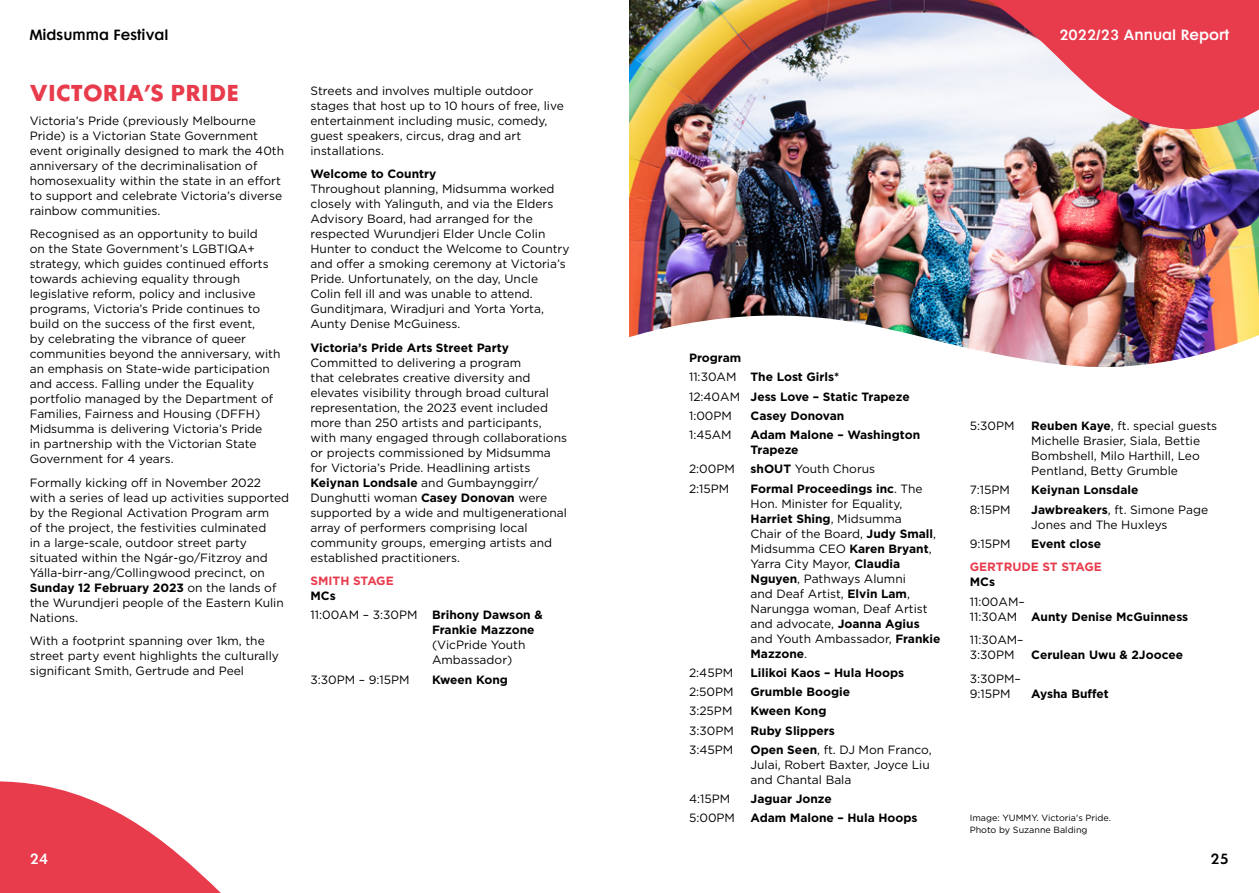
<style>
.page{position:relative;width:1259px;height:893px;background:#fff}
.page>*{position:absolute;margin:0;border:0;box-sizing:border-box;transform-origin:0 0}
.t1{font:21px "Futura Maxi CG Bold";letter-spacing:.015em;color:#e83c4d}
.t2{font:13.5px "Futura Maxi CG Demi";color:#fff}
.t3{font:13.5px "Futura Maxi CG Demi";color:#000}
.t4{font:12px/15px "Gotham";color:#000}
.t5{font:700 12px/19.2px "Gotham";color:#000}
.t6{font:700 12px "Gotham";color:#e83c4d}
.t7{font:9px/12px "Gotham";color:#000}
.s1{font-weight:700}
.s2{font-weight:400}
</style>
<div class="page">
<img style="left:629px;top:0;width:630px;height:295px">
<img style="left:629px;top:295px;width:630px;height:72px">
<svg style="left:0;top:781px;width:221px;height:112px;fill:#e83c4d"></svg>
<svg style="left:918px;top:0;width:341px;height:129px"></svg>
<p class="t3" style="left:30px;top:27px;width:140px">Midsumma Festival</p>
<p class="t2" style="left:1059px;top:27px;width:171px">2022/23 Annual Report</p>
<h1 class="t1" style="left:30px;top:79px;width:211px">VICTORIA’S PRIDE</h1>
<p class="t4" style="left:30px;top:113px;width:256px">Victoria’s Pride (previously Melbourne Pride) is a Victorian State Government event originally designed to mark the 40th anniversary of the decriminalisation of homosexuality within the state in an effort to support and celebrate Victoria’s diverse rainbow communities.</p>
<p class="t4" style="left:30px;top:226px;width:252px">Recognised as an opportunity to build<br>on the State Government’s LGBTIQA+ strategy, which guides continued efforts towards achieving equality through legislative reform, policy and inclusive programs, Victoria’s Pride continues to build on the success of the first event,<br>by celebrating the vibrance of queer communities beyond the anniversary, with an emphasis on State-wide participation and access. Falling under the Equality portfolio managed by the Department of Families, Fairness and Housing (DFFH)<br>Midsumma is delivering Victoria’s Pride<br>in partnership with the Victorian State Government for 4 years.</p>
<p class="t4" style="left:30px;top:475px;width:261px">Formally kicking off in November 2022 with a series of lead up activities supported by the Regional Activation Program arm<br>of the project, the festivities culminated<br>in a large-scale, outdoor street party situated within the Ngár-go/Fitzroy and Yálla-birr-ang/Collingwood precinct, on <span class="s1">Sunday 12 February 2023</span> on the lands of the Wurundjeri people of the Eastern Kulin Nations.</p>
<p class="t4" style="left:30px;top:633px;width:251px">With a footprint spanning over 1km, the street party event highlights the culturally significant Smith, Gertrude and Peel</p>
<p class="t4" style="left:310px;top:83px;width:255px">Streets and involves multiple outdoor stages that host up to 10 hours of free, live entertainment including music, comedy, guest speakers, circus, drag and art installations.</p>
<p class="t5" style="left:310px;top:164px;width:127px">Welcome to Country</p>
<p class="t4" style="left:310px;top:181px;width:260px">Throughout planning, Midsumma worked closely with Yalinguth, and via the Elders Advisory Board, had arranged for the respected Wurundjeri Elder Uncle Colin Hunter to conduct the Welcome to Country and offer a smoking ceremony at Victoria’s Pride. Unfortunately, on the day, Uncle Colin fell ill and was unable to attend.<br>Gunditjmara, Wiradjuri and Yorta Yorta, Aunty Denise McGuiness.</p>
<p class="t5" style="left:310px;top:338px;width:200px">Victoria’s Pride Arts Street Party</p>
<p class="t4" style="left:310px;top:355px;width:258px">Committed to delivering a program<br>that celebrates creative diversity and elevates visibility through broad cultural representation, the 2023 event included more than 250 artists and participants, with many engaged through collaborations or projects commissioned by Midsumma for Victoria’s Pride. Headlining artists <span class="s1">Keiynan Londsale</span> and Gumbaynggirr/ Dunghutti woman <span class="s1">Casey Donovan</span> were supported by a wide and multigenerational array of performers comprising local community groups, emerging artists and established practitioners.</p>
<p class="t6" style="left:310px;top:573px;width:85px">SMITH STAGE</p>
<p class="t5" style="left:310px;top:586px;width:234px">MCs<br><span class="s2">11:00AM – 3:30PM</span> Brihony Dawson &amp;</p>
<p class="t5" style="left:432px;top:621px;width:104px">Frankie Mazzone</p>
<p class="t4" style="left:432px;top:637px;width:95px">(VicPride Youth<br>Ambassador)</p>
<p class="t4" style="left:310px;top:672px;width:101px">3:30PM – 9:15PM</p>
<p class="t5" style="left:432px;top:670px;width:77px">Kween Kong</p>
<p class="t5" style="left:689px;top:348px;width:222px">Program<br><span class="s2">11:30AM</span> The Lost Girls*<br><span class="s2">12:40AM</span> Jess Love – Static Trapeze<br><span class="s2">1:00PM</span></p>
<p class="t5" style="left:750px;top:406px;width:95px">Casey Donovan</p>
<p class="t4" style="left:689px;top:427px;width:44px">1:45AM</p>
<p class="t5" style="left:750px;top:427px;width:171px;line-height:15px">Adam Malone – Washington<br>Trapeze</p>
<p class="t4" style="left:689px;top:461px;width:47px">2:00PM</p>
<p class="t4" style="left:750px;top:461px;width:126px"><span class="s1">shOUT</span> Youth Chorus</p>
<p class="t4" style="left:689px;top:480px;width:42px">2:15PM</p>
<p class="t4" style="left:750px;top:480px;width:192px"><span class="s1">Formal Proceedings inc</span>. The<br>Hon. Minister for Equality,<br><span class="s1">Harriet Shing</span>, Midsumma<br>Chair of the Board, <span class="s1">Judy Small</span>,<br>Midsumma CEO <span class="s1">Karen Bryant</span>,<br>Yarra City Mayor, <span class="s1">Claudia<br>Nguyen</span>, Pathways Alumni<br>and Deaf Artist, <span class="s1">Elvin Lam</span>,<br>Narungga woman, Deaf Artist and advocate, <span class="s1">Joanna Agius </span>and Youth Ambassador, <span class="s1">Frankie<br>Mazzone</span>.</p>
<p class="t4" style="left:689px;top:665px;width:46px">2:45PM</p>
<p class="t5" style="left:750px;top:663px;width:155px">Lilikoi Kaos – Hula Hoops</p>
<p class="t4" style="left:689px;top:684px;width:46px">2:50PM</p>
<p class="t5" style="left:750px;top:682px;width:101px">Grumble Boogie</p>
<p class="t4" style="left:689px;top:703px;width:45px">3:25PM</p>
<p class="t5" style="left:750px;top:701px;width:77px">Kween Kong</p>
<p class="t4" style="left:689px;top:722px;width:46px">3:30PM</p>
<p class="t5" style="left:750px;top:721px;width:86px">Ruby Slippers</p>
<p class="t4" style="left:689px;top:742px;width:46px">3:45PM</p>
<p class="t4" style="left:750px;top:742px;width:183px"><span class="s1">Open Seen</span>, ft. DJ Mon Franco,<br>Julai, Robert Baxter, Joyce Liu and Chantal Bala</p>
<p class="t4" style="left:689px;top:791px;width:43px">4:15PM</p>
<p class="t5" style="left:750px;top:789px;width:83px">Jaguar Jonze</p>
<p class="t4" style="left:689px;top:810px;width:47px">5:00PM</p>
<p class="t5" style="left:750px;top:808px;width:168px">Adam Malone – Hula Hoops</p>
<p class="t4" style="left:969px;top:418px;width:46px">5:30PM</p>
<p class="t4" style="left:1031px;top:418px;width:187px"><span class="s1">Reuben Kaye</span>, ft. special guests<br>Michelle Brasier, Siala, Bettie<br>Bombshell, Milo Harthill, Leo<br>Pentland, Betty Grumble</p>
<p class="t4" style="left:969px;top:482px;width:42px">7:15PM</p>
<p class="t5" style="left:1031px;top:480px;width:109px">Keiynan Lonsdale</p>
<p class="t4" style="left:969px;top:502px;width:42px">8:15PM</p>
<p class="t4" style="left:1031px;top:502px;width:178px"><span class="s1">Jawbreakers</span>, ft. Simone Page<br>Jones and The Huxleys</p>
<p class="t4" style="left:969px;top:536px;width:42px">9:15PM</p>
<p class="t5" style="left:1031px;top:534px;width:71px">Event close</p>
<p class="t6" style="left:969px;top:559px;width:134px">GERTRUDE ST STAGE</p>
<p class="t5" style="left:969px;top:572px;width:27px">MCs</p>
<p class="t5" style="left:969px;top:594px;width:220px;line-height:15px"><span class="s2">11:00AM–<br>11:30AM</span> Aunty Denise McGuinness</p>
<p class="t4" style="left:969px;top:632px;width:55px">11:30AM–<br>3:30PM</p>
<p class="t5" style="left:1031px;top:645px;width:153px">Cerulean Uwu &amp; 2Joocee</p>
<p class="t4" style="left:969px;top:671px;width:53px">3:30PM–<br>9:15PM</p>
<p class="t5" style="left:1031px;top:684px;width:79px">Aysha Buffet</p>
<p class="t7" style="left:969px;top:812px;width:143px">Image: YUMMY. Victoria's Pride.<br>Photo by Suzanne Balding</p>
<p class="t2" style="left:30px;top:850px;width:20px">24</p>
<p class="t3" style="left:1210px;top:850px;width:20px">25</p>
</div>
